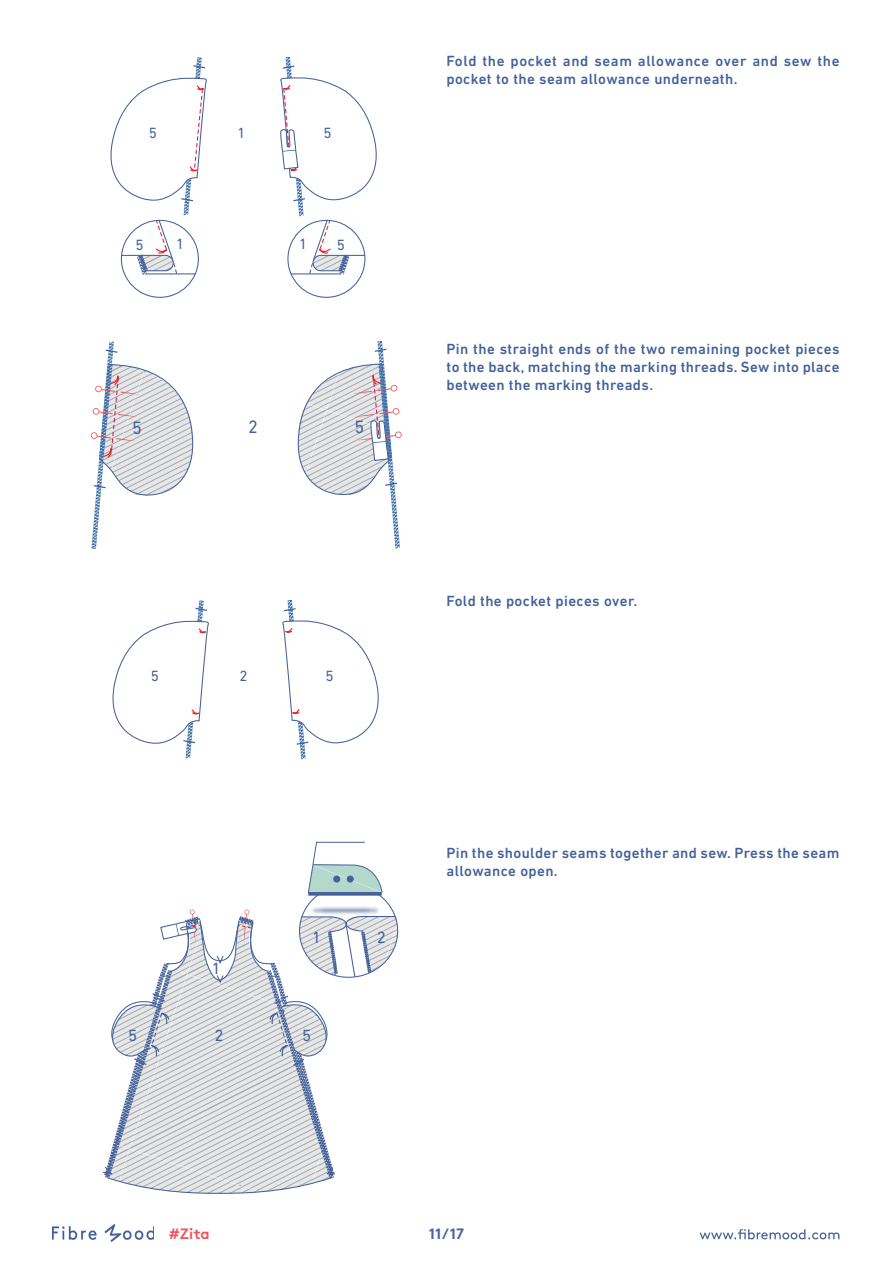
<style>
.page{position:relative;width:893px;height:1263px;background:#fff}
.page>*{position:absolute;margin:0;border:0;box-sizing:border-box;transform-origin:0 0}
.t1{font:18.15px "DIN Next LT Pro";color:#45619a}
.t2{font:16.5px "DIN Next LT Pro";color:#45619a}
.Body_Tekst{font:500 15px/18px "DIN Next LT Pro";letter-spacing:.025em;color:#44619a}
.t3{font:15px "DIN Next LT Pro";color:#45629a}
.t4{font:700 15px "Brown";color:#f0545c}
.t5{font:700 15px "Brown";color:#44619a}
</style>
<div class="page">
<svg style="left:699px;top:1229px;width:140px;height:10px"></svg>
<svg style="left:53px;top:1224px;width:101px;height:18px"></svg>
<svg style="left:110px;top:58px;width:97px;height:217px"></svg>
<svg style="left:280px;top:57px;width:97px;height:218px"></svg>
<svg style="left:91px;top:341px;width:103px;height:208px"></svg>
<svg style="left:297px;top:341px;width:105px;height:208px"></svg>
<svg style="left:112px;top:601px;width:97px;height:157px"></svg>
<svg style="left:282px;top:600px;width:97px;height:159px"></svg>
<svg style="left:314px;top:841px;width:51px;height:14px"></svg>
<img style="left:305px;top:855px;width:94px;height:79px">
<svg style="left:103px;top:909px;width:295px;height:285px"></svg>
<p class="t3" style="left:149px;top:124px;width:10px">5</p>
<p class="t3" style="left:237px;top:124px;width:10px">1</p>
<p class="t3" style="left:323px;top:124px;width:10px">5</p>
<p class="t3" style="left:135px;top:236px;width:10px">5</p>
<p class="t3" style="left:176px;top:235px;width:10px">1</p>
<p class="t3" style="left:299px;top:235px;width:10px">1</p>
<p class="t3" style="left:337px;top:236px;width:10px">5</p>
<p class="t1" style="left:132px;top:417px;width:11px">5</p>
<p class="t1" style="left:248px;top:417px;width:11px">2</p>
<p class="t1" style="left:354px;top:416px;width:11px">5</p>
<p class="t3" style="left:151px;top:667px;width:10px">5</p>
<p class="t3" style="left:239px;top:667px;width:10px">2</p>
<p class="t3" style="left:325px;top:667px;width:10px">5</p>
<p class="Body_Tekst" style="left:446px;top:51px;width:395px">Fold the pocket and seam allowance over and sew the pocket to the seam allowance underneath.</p>
<p class="Body_Tekst" style="left:446px;top:339px;width:394px;text-align:justify">Pin the straight ends of the two remaining pocket pieces to the back, matching the marking threads. Sew into place between the marking threads.</p>
<p class="Body_Tekst" style="left:446px;top:591px;width:192px">Fold the pocket pieces over.</p>
<p class="t2" style="left:128px;top:1026px;width:11px">5</p>
<p class="t2" style="left:212px;top:959px;width:11px">1</p>
<p class="t2" style="left:312px;top:928px;width:11px">1</p>
<p class="t2" style="left:377px;top:928px;width:11px">2</p>
<p class="t2" style="left:214px;top:1026px;width:11px">2</p>
<p class="t2" style="left:302px;top:1026px;width:11px">5</p>
<p class="Body_Tekst" style="left:446px;top:843px;width:394px">Pin the shoulder seams together and sew. Press the seam allowance open.</p>
<p class="t4" style="left:169px;top:1222px;width:42px">#Zita</p>
<p class="t5" style="left:429px;top:1221px;width:37px">11/17</p>
</div>
